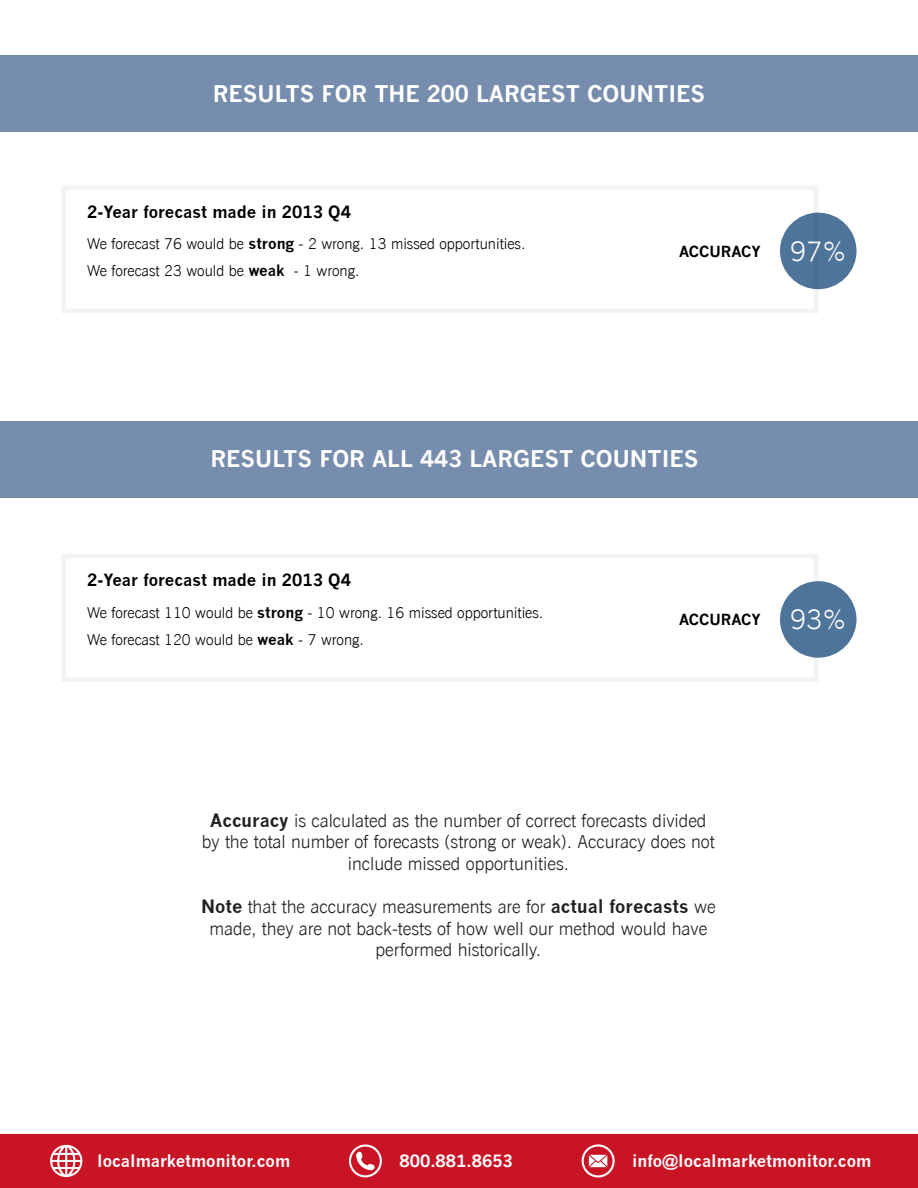
<style>
.page{position:relative;width:918px;height:1188px;background:#fff}
.page>*{position:absolute;margin:0;border:0;box-sizing:border-box;transform-origin:0 0}
.t1{font:700 22.5px "News Gothic";color:#fff}
.t2{font:300 18px/21.6px "News Gothic BT";color:#231f20;text-align:center}
.t3{font:700 16.5px "News Gothic";color:#fff}
.t4{font:700 16.5px "News Gothic";color:#000}
.t5{font:300 15px/27px "News Gothic BT";color:#000}
.t6{font:700 15px "News Gothic";color:#000}
.s1{font-family:"News Gothic";font-weight:700}
.s2{font-family:"News Gothic BT";font-weight:300;font-size:27px;color:#fff}
</style>
<div class="page">
<div style="left:0;top:1134px;width:918px;height:54px;background:#c91425"></div>
<svg style="left:50px;top:1145px;width:32px;height:32px"></svg>
<svg style="left:582px;top:1144px;width:33px;height:34px"></svg>
<svg style="left:349px;top:1145px;width:33px;height:33px"></svg>
<div style="left:0;top:55px;width:918px;height:77px;background:#778dad"></div>
<div style="left:0;top:421px;width:918px;height:76px;background:#778dad"></div>
<div style="left:780px;top:213px;width:77px;height:76px;background:#4f749a;border-radius:50%"></div>
<svg style="left:62px;top:186px;width:756px;height:127px"></svg>
<svg style="left:814px;top:213px;width:4px;height:76px"></svg>
<hr style="left:814px;top:241px;width:4px;height:20px;background:#4b6f93">
<svg style="left:62px;top:554px;width:756px;height:127px"></svg>
<div style="left:780px;top:581px;width:77px;height:77px;background:#4f749a;border-radius:50%"></div>
<p class="t1" style="left:213px;top:80px;width:494px">RESULTS FOR THE 200 LARGEST COUNTIES</p>
<p class="t4" style="left:87px;top:202px;width:265px">2-Year forecast made in 2013 Q4</p>
<p class="t5" style="left:87px;top:230px;width:440px">We forecast 76 would be <span class="s1">strong</span> - 2 wrong. 13 missed opportunities.<br>We forecast 23 would be <span class="s1">weak</span> - 1 wrong.</p>
<p class="t6" style="left:679px;top:242px;width:169px">ACCURACY <span class="s2">97%</span></p>
<p class="t1" style="left:211px;top:445px;width:490px">RESULTS FOR ALL 443 LARGEST COUNTIES</p>
<p class="t4" style="left:87px;top:570px;width:265px">2-Year forecast made in 2013 Q4</p>
<p class="t5" style="left:87px;top:599px;width:458px">We forecast 110 would be <span class="s1">strong</span> - 10 wrong. 16 missed opportunities.<br>We forecast 120 would be <span class="s1">weak</span> - 7 wrong.</p>
<p class="t6" style="left:679px;top:610px;width:169px">ACCURACY <span class="s2">93%</span></p>
<p class="t2" style="left:202px;top:810px;width:514px"><span class="s1">Accuracy</span> is calculated as the number of correct forecasts divided by the total number of forecasts (strong or weak). Accuracy does not include missed opportunities.</p>
<p class="t2" style="left:201px;top:896px;width:516px"><span class="s1">Note</span> that the accuracy measurements are for <span class="s1">actual forecasts</span> we made, they are not back-tests of how well our method would have performed historically.</p>
<p class="t3" style="left:97px;top:1151px;width:194px">localmarketmonitor.com</p>
<p class="t3" style="left:400px;top:1151px;width:115px">800.881.8653</p>
<p class="t3" style="left:632px;top:1151px;width:241px">info@localmarketmonitor.com</p>
</div>
